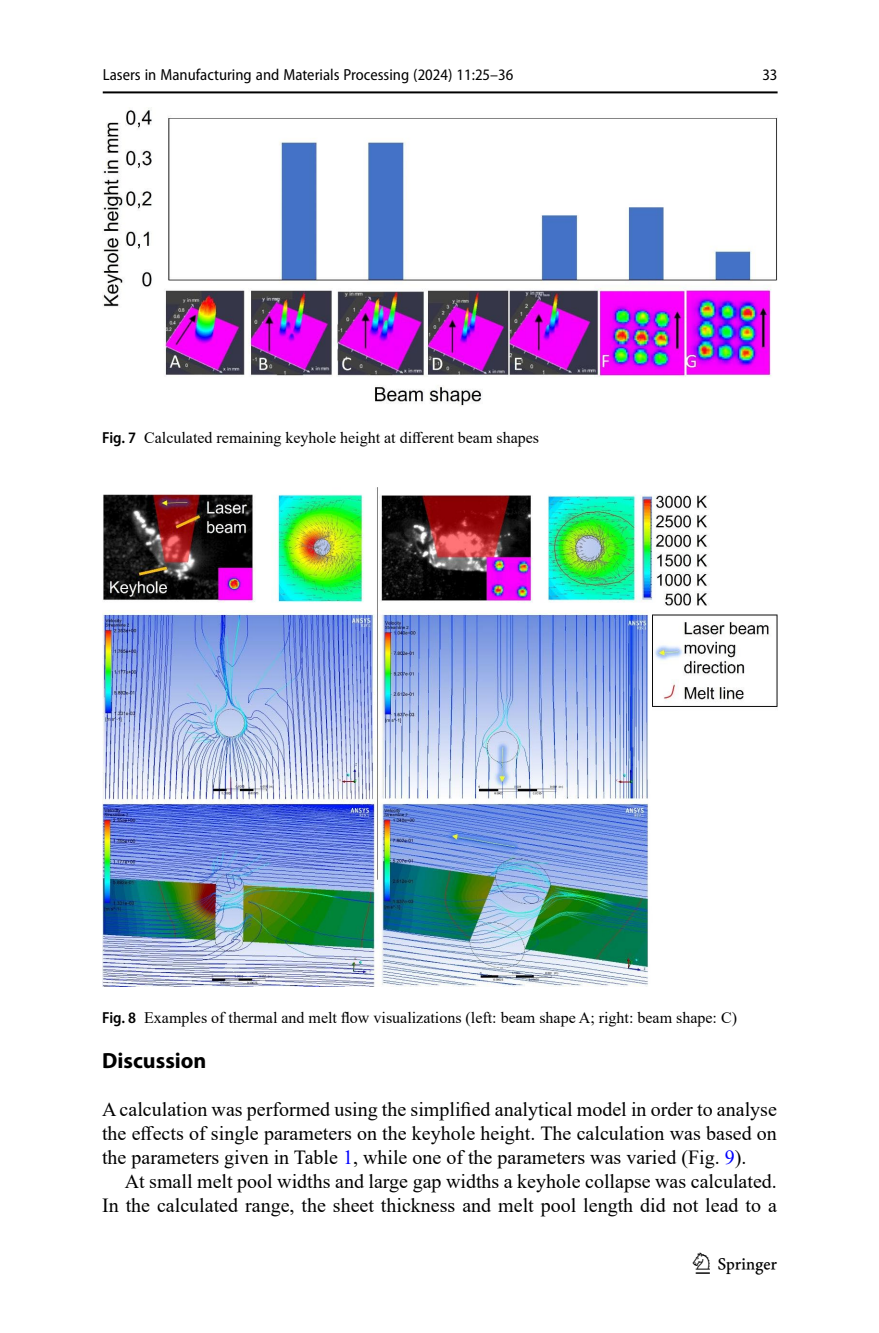
<style>
.page{position:relative;width:879px;height:1333px;background:#fff}
.page>*{position:absolute;margin:0;border:0;box-sizing:border-box;transform-origin:0 0}
.t1{font:30px "Springnew";color:#000}
.Head_1{font:700 22px "Myriad Pro";color:#000}
.Body_Text{font:20px/24px "Times New Roman";color:#000;text-align:justify}
.Body_Text_Indent{font:20px/24px "Times New Roman";color:#000;text-align:right}
.Figure_Caption{font:16px "Times New Roman";color:#000}
.t2{font:semi-condensed 16px "Myriad Pro";color:#000}
.s1{font-family:"Myriad Pro";font-weight:600;font-stretch:semi-condensed}
.s2{color:#00f}
</style>
<div class="page">
<hr style="left:103px;top:91px;width:674px;height:2px;background:#000">
<img style="left:102px;top:487px;width:675px;height:499px">
<img style="left:102px;top:108px;width:675px;height:298px">
<p class="t2" style="left:103px;top:66px;width:412px">Lasers in Manufacturing and Materials Processing (2024) 11:25–36</p>
<p class="Figure_Caption" style="left:102px;top:426px;width:438px"><span class="s1">Fig. 7</span> Calculated remaining keyhole height at different beam shapes</p>
<p class="t2" style="left:762px;top:66px;width:17px">33</p>
<p class="Figure_Caption" style="left:102px;top:1005px;width:636px"><span class="s1">Fig. 8</span> Examples of thermal and melt flow visualizations (left: beam shape A; right: beam shape: C)</p>
<p class="Head_1" style="left:102px;top:1046px;width:106px">Discussion</p>
<p class="Body_Text" style="left:102px;top:1096px;width:676px">A calculation was performed using the simplified analytical model in order to analyse the effects of single parameters on the keyhole height. The calculation was based on the parameters given in Table <span class="s2">1</span>, while one of the parameters was varied (Fig. <span class="s2">9</span>).</p>
<p class="Body_Text_Indent" style="left:102px;top:1168px;width:676px">At small melt pool widths and large gap widths a keyhole collapse was calculated.<br>In the calculated range, the sheet thickness and melt pool length did not lead to a</p>
<h1 class="t1" style="left:696px;top:1246px;width:83px">1 3</h1>
</div>
